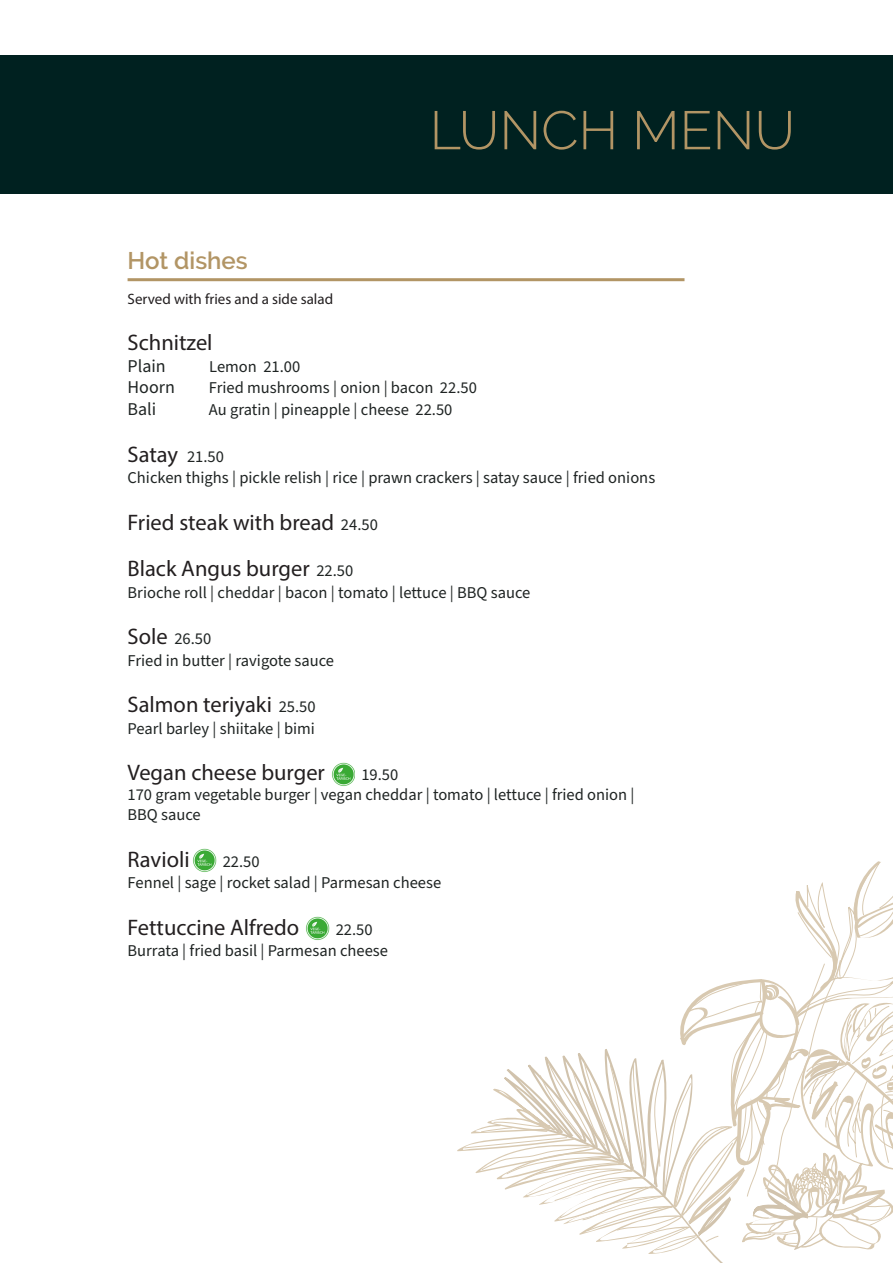
<style>
.page{position:relative;width:893px;height:1263px;background:#fff}
.page>*{position:absolute;margin:0;border:0;box-sizing:border-box;transform-origin:0 0}
.t1{font:300 54px "Raleway";color:#b29565}
.t2{font:600 24px "Raleway";color:#b29565}
.t3{font:22.5px "Myriad Pro";color:#231f20}
.t4{font:18px "Source Sans Pro";color:#1f2423}
.t5{font:16.5px "Source Sans Pro";color:#1f2423}
.t6{font:15px "Myriad Pro";color:#231f20}
.s1{font-family:"Source Sans Pro";font-size:16.5px;color:#1f2423}
.s2{font-family:"Myriad Pro";font-size:22.5px;color:#231f20}
</style>
<div class="page">
<div style="left:0;top:55px;width:893px;height:138px;background:#002120"></div>
<svg style="left:457px;top:861px;width:436px;height:402px"></svg>
<hr style="left:128px;top:278px;width:556px;height:3px;background:#b29565">
<img style="left:332px;top:763px;width:23px;height:23px">
<img style="left:193px;top:849px;width:23px;height:23px">
<img style="left:306px;top:917px;width:23px;height:23px">
<p class="t1" style="left:430px;top:99px;width:367px">LUNCH MENU</p>
<p class="t2" style="left:128px;top:247px;width:122px">Hot dishes</p>
<p class="t6" style="left:128px;top:289px;width:207px">Served with fries and a side salad</p>
<p class="t3" style="left:128px;top:329px;width:87px">Schnitzel</p>
<p class="t4" style="left:128px;top:354px;width:40px">Plain</p>
<p class="t5" style="left:209px;top:355px;width:93px">Lemon 21.00</p>
<p class="t4" style="left:128px;top:375px;width:49px">Hoorn</p>
<p class="t5" style="left:209px;top:377px;width:269px">Fried mushrooms | onion | bacon 22.50</p>
<p class="t4" style="left:128px;top:397px;width:30px">Bali</p>
<p class="t5" style="left:209px;top:398px;width:245px">Au gratin | pineapple | cheese 22.50</p>
<p class="t3" style="left:128px;top:440px;width:98px">Satay <span class="s1">21.50</span></p>
<p class="t5" style="left:128px;top:467px;width:529px">Chicken thighs | pickle relish | rice | prawn crackers | satay sauce | fried onions</p>
<p class="t3" style="left:128px;top:508px;width:252px">Fried steak with bread <span class="s1">24.50</span></p>
<p class="t3" style="left:128px;top:555px;width:227px">Black Angus burger <span class="s1">22.50</span></p>
<p class="t5" style="left:128px;top:581px;width:404px">Brioche roll | cheddar | bacon | tomato | lettuce | BBQ sauce</p>
<p class="t5" style="left:128px;top:628px;width:85px"><span class="s2">Sole</span> 26.50</p>
<p class="t5" style="left:128px;top:649px;width:208px">Fried in butter | ravigote sauce</p>
<p class="t3" style="left:128px;top:691px;width:190px">Salmon teriyaki <span class="s1">25.50</span></p>
<p class="t5" style="left:128px;top:717px;width:189px">Pearl barley | shiitake | bimi</p>
<p class="t3" style="left:128px;top:759px;width:199px">Vegan cheese burger</p>
<p class="t5" style="left:361px;top:764px;width:38px">19.50</p>
<p class="t5" style="left:128px;top:784px;width:508px">170 gram vegetable burger | vegan cheddar | tomato | lettuce | fried onion |</p>
<p class="t5" style="left:128px;top:803px;width:75px">BBQ sauce</p>
<p class="t3" style="left:128px;top:845px;width:64px">Ravioli</p>
<p class="t5" style="left:223px;top:850px;width:38px">22.50</p>
<p class="t5" style="left:128px;top:872px;width:315px">Fennel | sage | rocket salad | Parmesan cheese</p>
<p class="t3" style="left:128px;top:913px;width:173px">Fettuccine Alfredo</p>
<p class="t5" style="left:336px;top:918px;width:38px">22.50</p>
<p class="t5" style="left:128px;top:940px;width:262px">Burrata | fried basil | Parmesan cheese</p>
</div>
